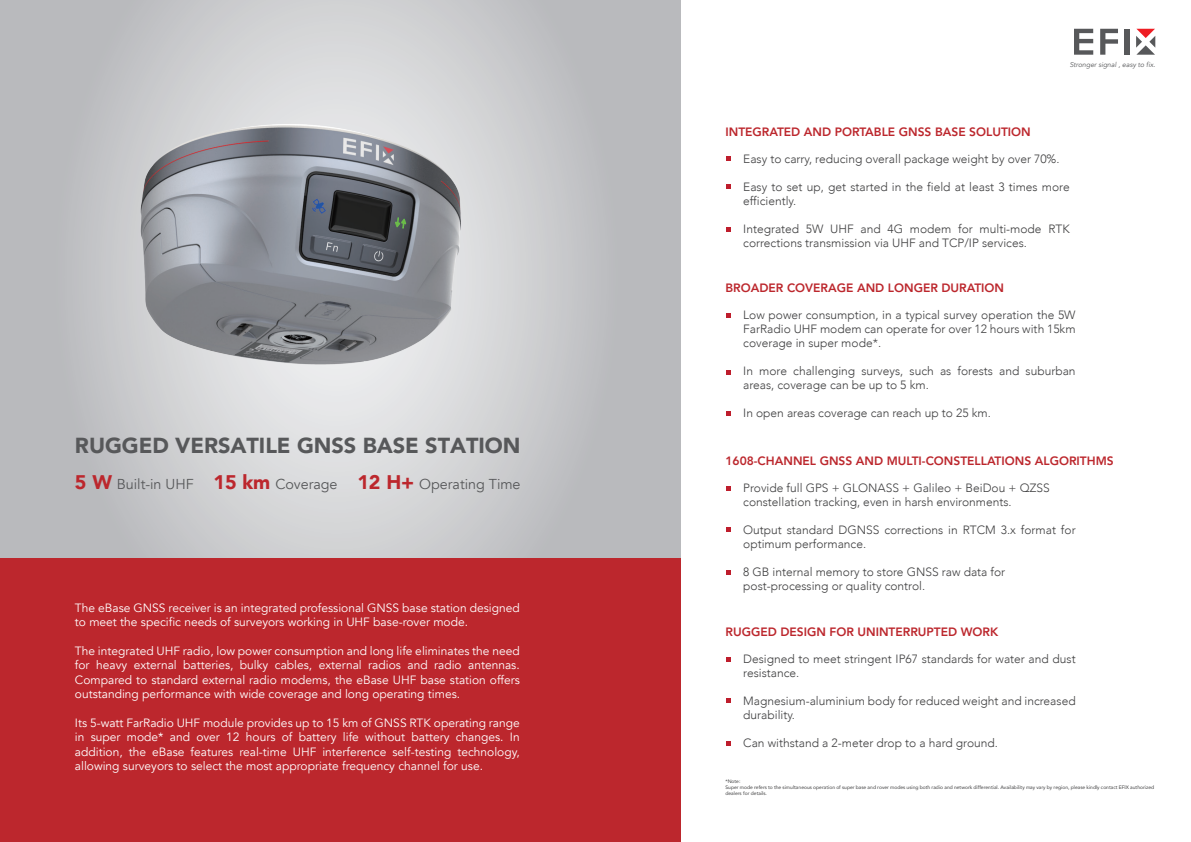
<style>
.page{position:relative;width:1191px;height:842px;background:#fff}
.page>*{position:absolute;margin:0;border:0;box-sizing:border-box;transform-origin:0 0}
.t1{font:900 21.7px "Avenir";color:#57585a}
.t2{font:14.3px "Avenir";color:#57585a}
.t3{font:300 12px/14px "Avenir";color:#3e3e3f}
.t4{font:12px/14.4px "Avenir";color:#fff;text-align:justify}
.t5{font:800 12px "Avenir";color:#bc272d}
.t6{font:italic 6.9px "Avenir";color:#57585a}
.t7{font:5px/6px "Avenir";color:#3e3e3f}
.s1{font-weight:900;font-size:19.7px;color:#bc272d}
</style>
<div class="page">
<svg style="left:0;top:0;width:681px;height:558px;background:#c4c5c8"></svg>
<svg style="left:1136px;top:29px;width:19px;height:26px"></svg>
<svg style="left:1100px;top:29px;width:18px;height:26px"></svg>
<svg style="left:1074px;top:29px;width:19px;height:26px"></svg>
<div style="left:1124px;top:29px;width:5px;height:26px;background:#57585a"></div>
<div style="left:0;top:558px;width:681px;height:284px;background:#bc272d"></div>
<img style="left:123px;top:94px;width:415px;height:307px">
<svg style="left:726px;top:156px;width:5px;height:5px"></svg>
<svg style="left:726px;top:184px;width:5px;height:5px"></svg>
<svg style="left:726px;top:228px;width:5px;height:4px"></svg>
<svg style="left:726px;top:313px;width:5px;height:5px"></svg>
<svg style="left:726px;top:370px;width:5px;height:5px"></svg>
<svg style="left:726px;top:411px;width:5px;height:5px"></svg>
<svg style="left:726px;top:486px;width:5px;height:4px"></svg>
<svg style="left:726px;top:527px;width:5px;height:5px"></svg>
<svg style="left:726px;top:570px;width:5px;height:4px"></svg>
<svg style="left:726px;top:657px;width:5px;height:5px"></svg>
<svg style="left:726px;top:698px;width:5px;height:5px"></svg>
<svg style="left:726px;top:741px;width:5px;height:5px"></svg>
<h1 class="t1" style="left:75px;top:427px;width:447px">RUGGED VERSATILE GNSS BASE STATION</h1>
<p class="t2" style="left:75px;top:476px;width:447px"><span class="s1">5 W</span> Built-in UHF <span class="s1">15 km</span> Coverage <span class="s1">12 H+</span> Operating Time</p>
<p class="t4" style="left:75px;top:600px;width:446px">The eBase GNSS receiver is an integrated professional GNSS base station designed to meet the specific needs of surveyors working in UHF base-rover mode.</p>
<p class="t4" style="left:75px;top:644px;width:446px">The integrated UHF radio, low power consumption and long life eliminates the need for heavy external batteries, bulky cables, external radios and radio antennas.<br>Compared to standard external radio modems, the eBase UHF base station offers outstanding performance with wide coverage and long operating times.</p>
<p class="t4" style="left:75px;top:716px;width:446px">Its 5-watt FarRadio UHF module provides up to 15 km of GNSS RTK operating range in super mode* and over 12 hours of battery life without battery changes. In addition, the eBase features real-time UHF interference self-testing technology, allowing surveyors to select the most appropriate frequency channel for use.</p>
<p class="t5" style="left:725px;top:125px;width:307px">INTEGRATED AND PORTABLE GNSS BASE SOLUTION</p>
<p class="t6" style="left:1069px;top:61px;width:87px">Stronger signal , easy to fix.</p>
<p class="t3" style="left:743px;top:152px;width:318px">Easy to carry, reducing overall package weight by over 70%.</p>
<p class="t3" style="left:743px;top:180px;width:328px">Easy to set up, get started in the field at least 3 times more efficiently.</p>
<p class="t3" style="left:743px;top:222px;width:328px">Integrated 5W UHF and 4G modem for multi-mode RTK corrections transmission via UHF and TCP/IP services.</p>
<p class="t5" style="left:725px;top:281px;width:280px">BROADER COVERAGE AND LONGER DURATION</p>
<p class="t3" style="left:743px;top:308px;width:334px;text-align:justify">Low power consumption, in a typical survey operation the 5W FarRadio UHF modem can operate for over 12 hours with 15km coverage in super mode*.</p>
<p class="t3" style="left:743px;top:364px;width:334px">In more challenging surveys, such as forests and suburban areas, coverage can be up to 5 km.</p>
<p class="t3" style="left:743px;top:406px;width:249px">In open areas coverage can reach up to 25 km.</p>
<p class="t5" style="left:725px;top:453px;width:390px">1608-CHANNEL GNSS AND MULTI-CONSTELLATIONS ALGORITHMS</p>
<p class="t3" style="left:743px;top:480px;width:308px">Provide full GPS + GLONASS + Galileo + BeiDou + QZSS constellation tracking, even in harsh environments.</p>
<p class="t3" style="left:743px;top:522px;width:334px">Output standard DGNSS corrections in RTCM 3.x format for optimum performance.</p>
<p class="t3" style="left:743px;top:564px;width:263px">8 GB internal memory to store GNSS raw data for post-processing or quality control.</p>
<p class="t5" style="left:725px;top:624px;width:274px">RUGGED DESIGN FOR UNINTERRUPTED WORK</p>
<p class="t3" style="left:743px;top:651px;width:334px">Designed to meet stringent IP67 standards for water and dust resistance.</p>
<p class="t3" style="left:743px;top:693px;width:334px">Magnesium-aluminium body for reduced weight and increased durability.</p>
<p class="t3" style="left:743px;top:735px;width:256px">Can withstand a 2-meter drop to a hard ground.</p>
<p class="t7" style="left:725px;top:778px;width:430px">*Note:<br>Super mode refers to the simultaneous operation of super base and rover modes using both radio and network differential. Availability may vary by region, please kindly contact EFIX authorized dealers for details.</p>
</div>
